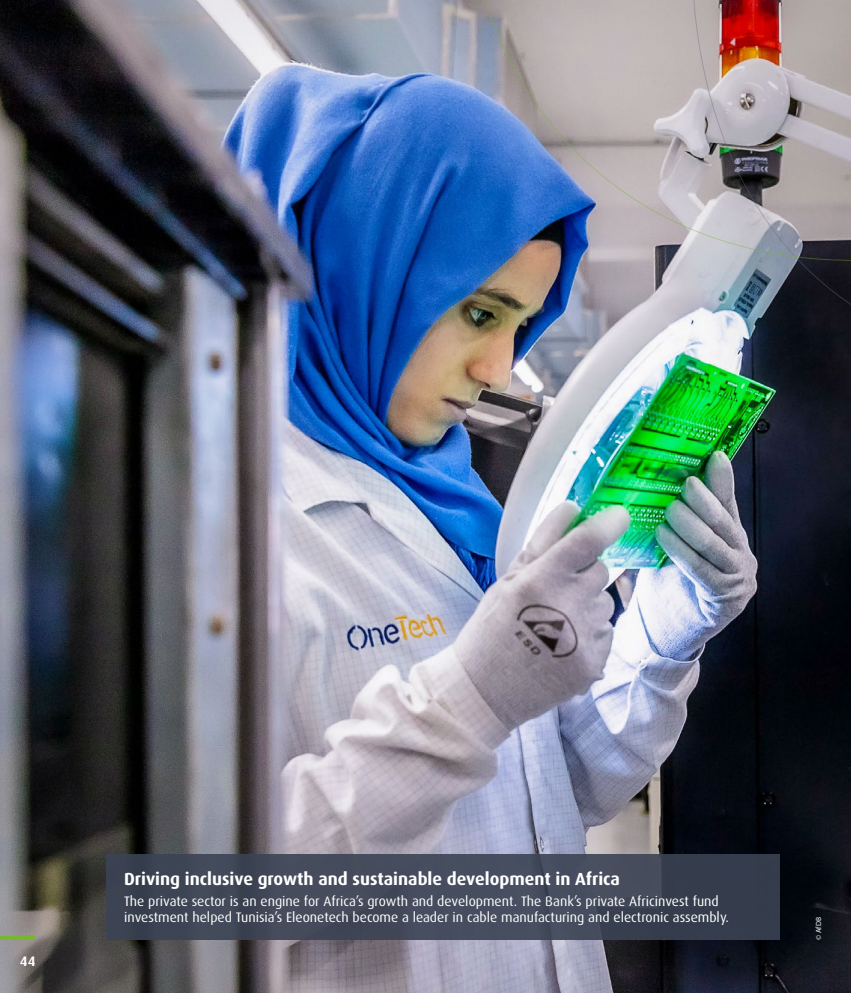
<style>
.page{position:relative;width:851px;height:993px;background:#fff}
.page>*{position:absolute;margin:0;border:0;box-sizing:border-box;transform-origin:0 0}
.t1{font:700 17.5px "Dax";color:#fff}
.t2{font:13.75px/16.5px "Dax";color:#fff}
.t3{font:700 13.75px "Dax";color:#fff}
.t4{font:7.5px "Myriad Pro";color:#fff}
</style>
<div class="page">
<img style="left:0;top:0;width:850px;height:992px">
<div style="left:106px;top:853px;width:674px;height:86px;background:linear-gradient(to right,#434a59,#3d4455)"></div>
<img style="left:389px;top:0;width:461px;height:333px">
<svg style="left:0;top:935px;width:35px;height:4px"></svg>
<p class="t3" style="left:20px;top:953px;width:17px">44</p>
<p class="t1" style="left:124px;top:869px;width:497px">Driving inclusive growth and sustainable development in Africa</p>
<p class="t2" style="left:124px;top:892px;width:606px">The private sector is an engine for Africa’s growth and development. The Bank’s private Africinvest fund investment helped Tunisia’s Eleonetech become a leader in cable manufacturing and electronic assembly.</p>
<p class="t4" style="left:813px;top:939px;width:24px;rotate:-90deg">© AfDB</p>
</div>
